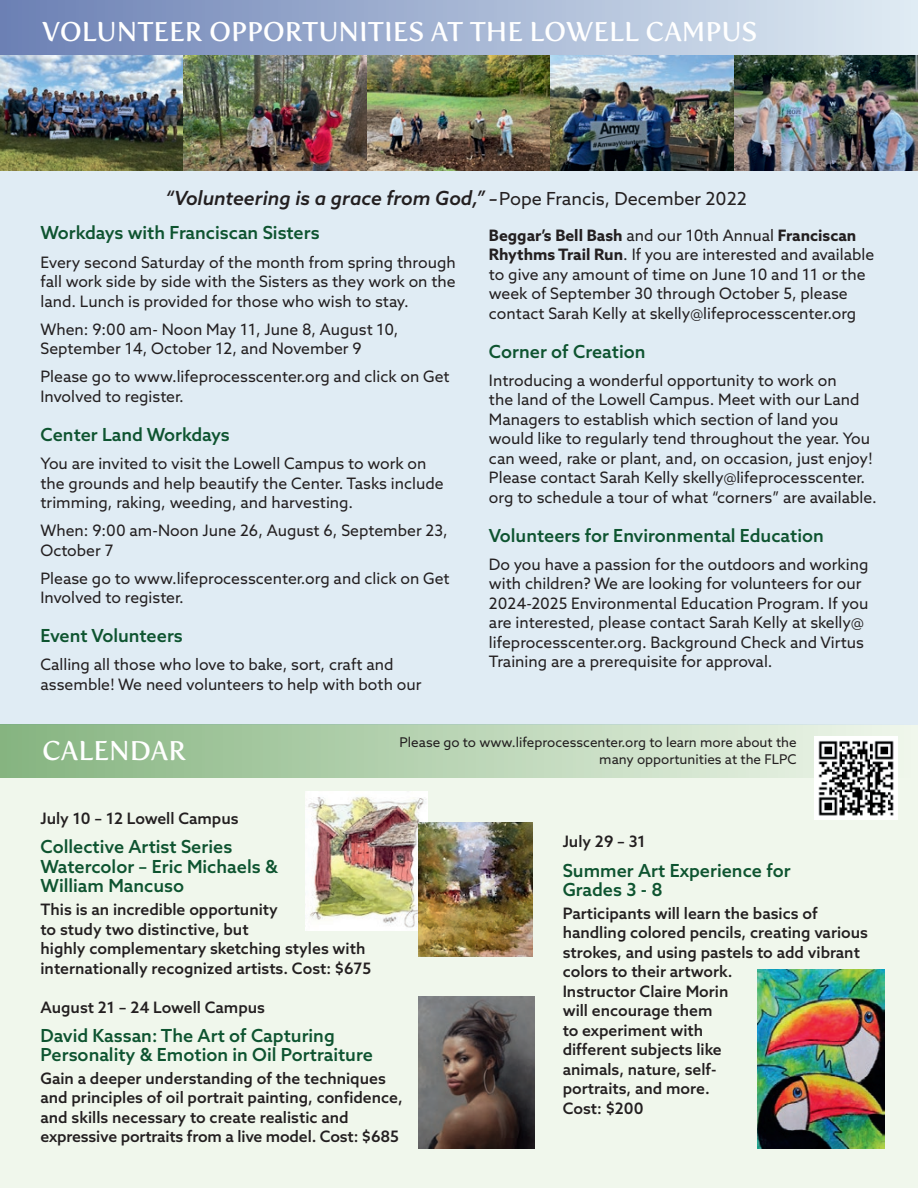
<style>
.page{position:relative;width:918px;height:1188px;background:#fff}
.page>*{position:absolute;margin:0;border:0;box-sizing:border-box;transform-origin:0 0}
.t1{font:27px "Fertigo Pro";color:#fff}
.t2{font:italic 500 19.5px "Azo Sans";color:#231f20}
.t3{font:500 18px/19.5px "Azo Sans";color:#0e5430}
.t4{font:15.75px/19.5px "Azo Sans";color:#231f20}
.t5{font:500 15.75px/19.5px "Azo Sans";color:#231f20}
.t6{font:13.35px/17.4px "Azo Sans";color:#231f20;text-align:right}
.s1{font-size:18px}
.s2{font-weight:400;font-style:normal;font-size:18px}
.s3{font-weight:700}
</style>
<div class="page">
<div style="left:0;top:0;width:918px;height:725px;background:#e0ecf4"></div>
<div style="left:0;top:725px;width:918px;height:463px;background:#f0f7ec"></div>
<div style="left:0;top:0;width:918px;height:55px;background:linear-gradient(to right,#6b80b4,#e0ecf4)"></div>
<div style="left:0;top:725px;width:918px;height:53px;background:linear-gradient(to right,#85b480,#f0f7ec)"></div>
<img style="left:814px;top:736px;width:83px;height:83px">
<hr style="left:917px;top:0;width:1px;height:56px;background:#b27458">
<img style="left:0;top:55px;width:918px;height:116px">
<img style="left:758px;top:969px;width:127px;height:180px">
<img style="left:418px;top:996px;width:117px;height:153px">
<img style="left:306px;top:792px;width:122px;height:138px">
<img style="left:418px;top:822px;width:115px;height:134px">
<h1 class="t1" style="left:42px;top:16px;width:717px">VOLUNTEER OPPORTUNITIES AT THE LOWELL CAMPUS</h1>
<p class="t2" style="left:166px;top:185px;width:583px">“Volunteering is a grace from God,” <span class="s1">–</span><span class="s2">Pope Francis, December 2022</span></p>
<p class="t3" style="left:40px;top:223px;width:281px">Workdays with Franciscan Sisters</p>
<p class="t4" style="left:40px;top:252px;width:417px;text-align:justify">Every second Saturday of the month from spring through fall work side by side with the Sisters as they work on the land. Lunch is provided for those who wish to stay.</p>
<p class="t4" style="left:40px;top:319px;width:359px">When: 9:00 am- Noon May 11, June 8, August 10,<br>September 14, October 12, and November 9</p>
<p class="t4" style="left:40px;top:367px;width:411px">Please go to www.lifeprocesscenter.org and click on Get<br>Involved to register.</p>
<p class="t3" style="left:40px;top:424px;width:191px">Center Land Workdays</p>
<p class="t4" style="left:40px;top:453px;width:405px">You are invited to visit the Lowell Campus to work on the grounds and help beautify the Center. Tasks include trimming, raking, weeding, and harvesting.</p>
<p class="t4" style="left:40px;top:521px;width:409px">When: 9:00 am-Noon June 26, August 6, September 23,<br>October 7</p>
<p class="t4" style="left:40px;top:568px;width:411px">Please go to www.lifeprocesscenter.org and click on Get<br>Involved to register.</p>
<p class="t3" style="left:40px;top:626px;width:144px">Event Volunteers</p>
<p class="t4" style="left:40px;top:655px;width:383px">Calling all those who love to bake, sort, craft and assemble! We need volunteers to help with both our</p>
<p class="t4" style="left:489px;top:225px;width:387px"><span class="s3">Beggar’s Bell Bash</span> and our 10th Annual <span class="s3">Franciscan Rhythms Trail Run</span>. If you are interested and available to give any amount of time on June 10 and 11 or the week of September 30 through October 5, please contact Sarah Kelly at skelly@lifeprocesscenter.org</p>
<p class="t3" style="left:489px;top:341px;width:158px">Corner of Creation</p>
<p class="t4" style="left:489px;top:370px;width:389px">Introducing a wonderful opportunity to work on<br>the land of the Lowell Campus. Meet with our Land Managers to establish which section of land you would like to regularly tend throughout the year. You can weed, rake or plant, and, on occasion, just enjoy!<br>Please contact Sarah Kelly skelly@lifeprocesscenter. org to schedule a tour of what “corners” are available.</p>
<p class="t3" style="left:489px;top:525px;width:336px">Volunteers for Environmental Education</p>
<p class="t4" style="left:489px;top:554px;width:381px">Do you have a passion for the outdoors and working with children? We are looking for volunteers for our 2024-2025 Environmental Education Program. If you are interested, please contact Sarah Kelly at skelly@ lifeprocesscenter.org. Background Check and Virtus Training are a prerequisite for approval.</p>
<h1 class="t1" style="left:42px;top:735px;width:146px">CALENDAR</h1>
<p class="t6" style="left:400px;top:733px;width:399px">Please go to www.lifeprocesscenter.org to learn more about the many opportunities at the FLPC</p>
<p class="t5" style="left:40px;top:808px;width:200px">July 10 – 12 Lowell Campus</p>
<p class="t3" style="left:40px;top:837px;width:239px">Collective Artist Series<br>Watercolor – Eric Michaels &amp;<br>William Mancuso</p>
<p class="t5" style="left:40px;top:899px;width:332px">This is an incredible opportunity<br>to study two distinctive, but<br>highly complementary sketching styles with internationally recognized artists. Cost: $675</p>
<p class="t5" style="left:40px;top:997px;width:226px">August 21 – 24 Lowell Campus</p>
<p class="t3" style="left:40px;top:1025px;width:334px">David Kassan: The Art of Capturing<br>Personality &amp; Emotion in Oil Portraiture</p>
<p class="t5" style="left:40px;top:1068px;width:364px">Gain a deeper understanding of the techniques and principles of oil portrait painting, confidence, and skills necessary to create realistic and expressive portraits from a live model. Cost: $685</p>
<p class="t5" style="left:563px;top:832px;width:85px">July 29 – 31</p>
<p class="t3" style="left:563px;top:860px;width:229px">Summer Art Experience for<br>Grades 3 - 8</p>
<p class="t5" style="left:563px;top:903px;width:307px">Participants will learn the basics of handling colored pencils, creating various strokes, and using pastels to add vibrant colors to their artwork.<br>Instructor Claire Morin<br>will encourage them<br>to experiment with<br>different subjects like<br>animals, nature, self-<br>portraits, and more.<br>Cost: $200</p>
</div>
